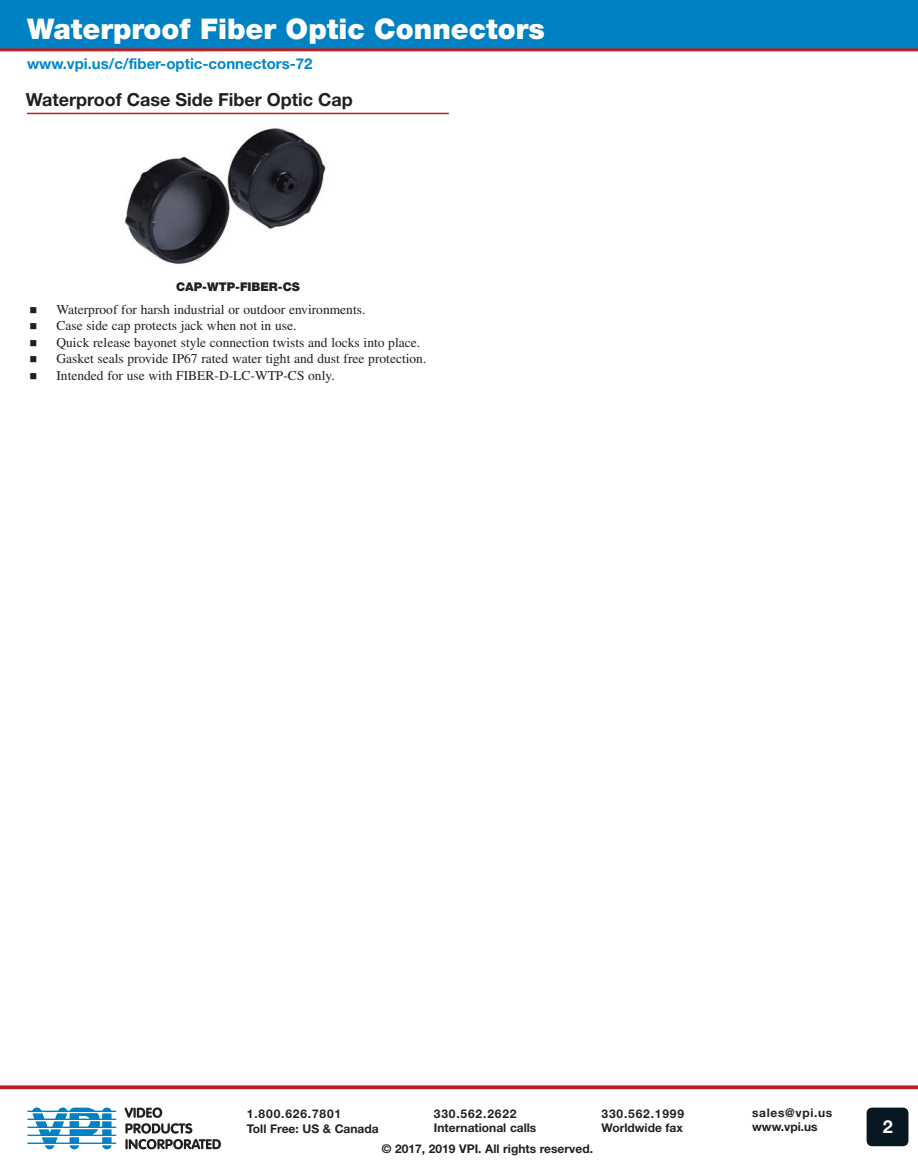
<style>
.page{position:relative;width:918px;height:1175px;background:#fff}
.page>*{position:absolute;margin:0;border:0;box-sizing:border-box;transform-origin:0 0}
.t1{font:900 28.5px "Helvetica Neue LT Std";color:#fff}
.t2{font:700 18px "Helvetica Neue LT Std";color:#231f20}
.t3{font:700 18px "Helvetica Neue LT Std";color:#fff}
.url{font:700 15px "Helvetica Neue LT Std";color:#0088ce}
._1st_Level_Bullet{font:13.5px "Times LT Std";color:#231f20}
.t4{font:700 12px "Helvetica Neue LT Std";color:#231f20}
.t5{font:700 12px "Helvetica Neue LT Std";letter-spacing:.07em;color:#231f20}
.Product_Sub_Header{font:900 12px "Helvetica Neue LT Std";color:#231f20}
.t6{font:700 12px "Helvetica Neue LT Std";letter-spacing:.055em;color:#231f20}
</style>
<div class="page">
<div style="left:0;top:0;width:918px;height:48px;background:#0081c4"></div>
<hr style="left:0;top:48px;width:918px;height:3px;background:#ba1f24">
<svg style="left:0;top:1085px;width:918px;height:4px;background:#c1363b"></svg>
<div style="left:867px;top:1107px;width:41px;height:39px;background:#071822"></div>
<svg style="left:125px;top:1107px;width:37px;height:10px"></svg>
<svg style="left:125px;top:1123px;width:96px;height:26px"></svg>
<svg style="left:27px;top:1107px;width:89px;height:42px"></svg>
<hr style="left:27px;top:113px;width:422px;height:1px;background:#ba1f24">
<img style="left:125px;top:128px;width:201px;height:137px">
<p class="t1" style="left:27px;top:12px;width:519px">Waterproof Fiber Optic Connectors</p>
<p class="url" style="left:27px;top:54px;width:287px">www.vpi.us/c/fiber-optic-connectors-72</p>
<p class="t2" style="left:26px;top:89px;width:328px">Waterproof Case Side Fiber Optic Cap</p>
<p class="Product_Sub_Header" style="left:176px;top:280px;width:125px">CAP-WTP-FIBER-CS</p>
<p class="_1st_Level_Bullet" style="left:56px;top:301px;width:310px">Waterproof for harsh industrial or outdoor environments.</p>
<p class="_1st_Level_Bullet" style="left:56px;top:318px;width:242px">Case side cap protects jack when not in use.</p>
<p class="_1st_Level_Bullet" style="left:56px;top:334px;width:365px">Quick release bayonet style connection twists and locks into place.</p>
<p class="_1st_Level_Bullet" style="left:56px;top:351px;width:371px">Gasket seals provide IP67 rated water tight and dust free protection.</p>
<p class="_1st_Level_Bullet" style="left:56px;top:367px;width:280px">Intended for use with FIBER-D-LC-WTP-CS only.</p>
<p class="t5" style="left:247px;top:1106px;width:96px">1.800.626.7801</p>
<p class="t4" style="left:247px;top:1120px;width:133px">Toll Free: US &amp; Canada</p>
<p class="t5" style="left:434px;top:1106px;width:84px">330.562.2622</p>
<p class="t4" style="left:434px;top:1120px;width:104px">International calls</p>
<p class="t4" style="left:382px;top:1140px;width:213px">© 2017, 2019 VPI. All rights reserved.</p>
<p class="t5" style="left:602px;top:1106px;width:84px">330.562.1999</p>
<p class="t4" style="left:602px;top:1120px;width:83px">Worldwide fax</p>
<p class="t6" style="left:752px;top:1105px;width:82px">sales@vpi.us</p>
<p class="t4" style="left:752px;top:1119px;width:67px">www.vpi.us</p>
<p class="t3" style="left:883px;top:1115px;width:12px">2</p>
</div>
